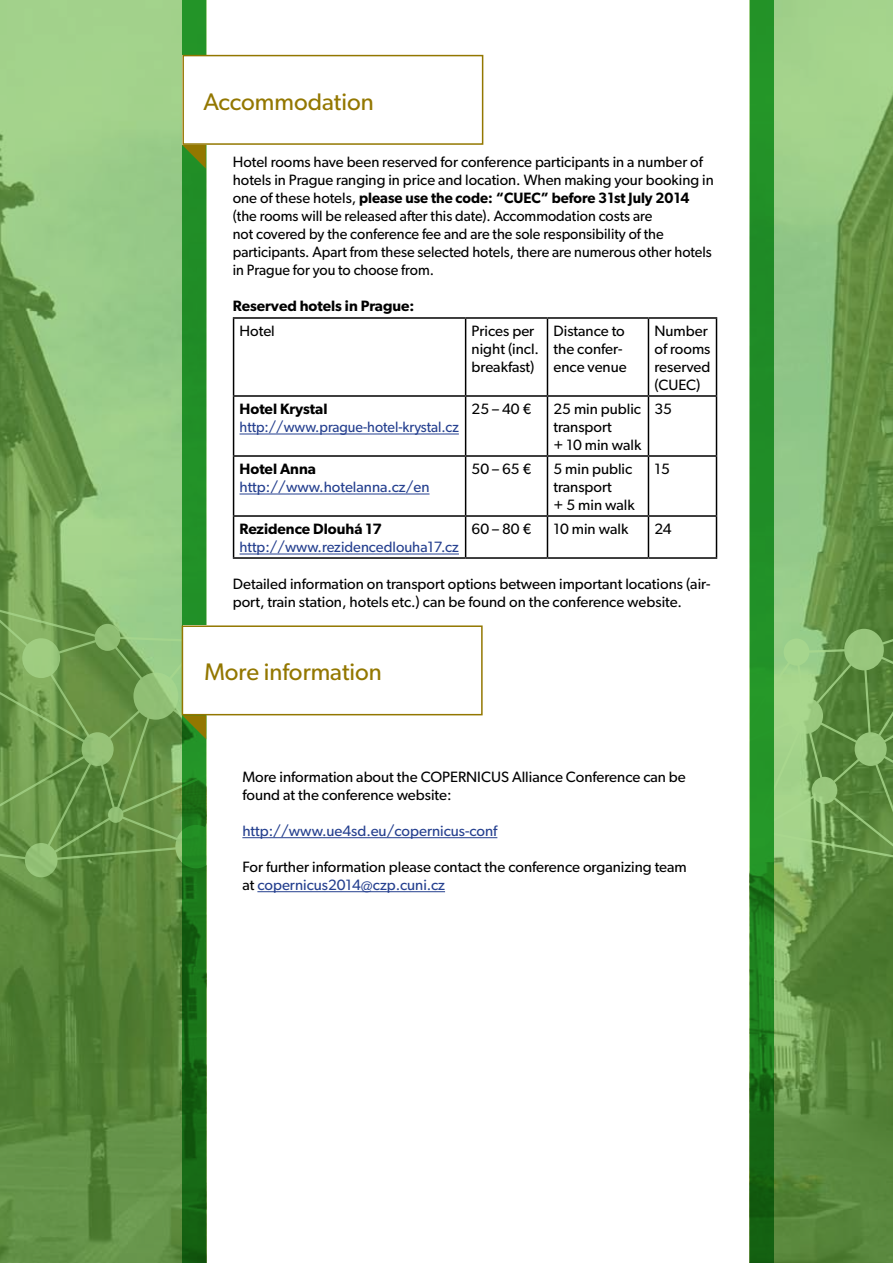
<style>
.page{position:relative;width:893px;height:1263px;background:#fff}
.page>*{position:absolute;margin:0;border:0;box-sizing:border-box;transform-origin:0 0}
.t1{font:24px "Gibson";color:#937700}
.t2{font:15px/18px "Gibson";color:#000}
.t3{font:15px "Gibson";color:#25408f}
.t4{font:600 15px "Gibson";color:#000}
.t5{font:15px "Gibson";color:#25408f;scale:.95 1}
.s1{font-weight:600}
.s2{color:#25408f}
</style>
<div class="page">
<svg style="left:0;top:0;width:182px;height:1263px;background:#79a85f"></svg>
<svg style="left:182px;top:0;width:24px;height:1263px;background:#1c7d1e"></svg>
<div style="left:182px;top:55px;width:300px;height:90px;background:#fff"></div>
<div style="left:182px;top:55px;width:301px;height:90px;border:2px solid #937700"></div>
<svg style="left:182px;top:145px;width:24px;height:24px"></svg>
<svg style="left:182px;top:715px;width:24px;height:24px"></svg>
<svg style="left:749px;top:0;width:144px;height:1263px;background:#75a45b"></svg>
<svg style="left:750px;top:0;width:24px;height:1263px;background:#1f8622"></svg>
<div style="left:183px;top:625px;width:300px;height:90px;background:#fff"></div>
<div style="left:182px;top:625px;width:301px;height:90px;border:2px solid #937700"></div>
<hr style="left:233px;top:317px;width:233px;height:2px;background:#000">
<hr style="left:233px;top:319px;width:1px;height:76px;background:#000">
<hr style="left:466px;top:317px;width:81px;height:2px;background:#000">
<hr style="left:465px;top:319px;width:1px;height:76px;background:#000">
<hr style="left:547px;top:317px;width:101px;height:2px;background:#000">
<hr style="left:547px;top:319px;width:1px;height:76px;background:#000">
<hr style="left:648px;top:317px;width:69px;height:2px;background:#000">
<hr style="left:648px;top:319px;width:1px;height:76px;background:#000">
<hr style="left:716px;top:319px;width:1px;height:76px;background:#000">
<hr style="left:233px;top:395px;width:233px;height:2px;background:#000">
<hr style="left:233px;top:397px;width:1px;height:58px;background:#000">
<hr style="left:466px;top:395px;width:81px;height:2px;background:#000">
<hr style="left:465px;top:397px;width:1px;height:58px;background:#000">
<hr style="left:547px;top:395px;width:101px;height:2px;background:#000">
<hr style="left:547px;top:397px;width:1px;height:58px;background:#000">
<hr style="left:648px;top:395px;width:69px;height:2px;background:#000">
<hr style="left:648px;top:397px;width:1px;height:58px;background:#000">
<hr style="left:716px;top:397px;width:1px;height:58px;background:#000">
<hr style="left:233px;top:455px;width:233px;height:2px;background:#000">
<hr style="left:233px;top:457px;width:1px;height:58px;background:#000">
<hr style="left:466px;top:455px;width:81px;height:2px;background:#000">
<hr style="left:465px;top:457px;width:1px;height:58px;background:#000">
<hr style="left:547px;top:455px;width:101px;height:2px;background:#000">
<hr style="left:547px;top:457px;width:1px;height:58px;background:#000">
<hr style="left:648px;top:455px;width:69px;height:2px;background:#000">
<hr style="left:648px;top:457px;width:1px;height:58px;background:#000">
<hr style="left:716px;top:457px;width:1px;height:58px;background:#000">
<hr style="left:233px;top:515px;width:233px;height:2px;background:#000">
<hr style="left:233px;top:517px;width:1px;height:40px;background:#000">
<hr style="left:466px;top:515px;width:81px;height:2px;background:#000">
<hr style="left:465px;top:517px;width:1px;height:40px;background:#000">
<hr style="left:547px;top:515px;width:101px;height:2px;background:#000">
<hr style="left:547px;top:517px;width:1px;height:40px;background:#000">
<hr style="left:648px;top:515px;width:69px;height:2px;background:#000">
<hr style="left:648px;top:517px;width:1px;height:40px;background:#000">
<hr style="left:716px;top:517px;width:1px;height:40px;background:#000">
<hr style="left:233px;top:557px;width:233px;height:2px;background:#000">
<hr style="left:466px;top:557px;width:81px;height:2px;background:#000">
<hr style="left:547px;top:557px;width:101px;height:2px;background:#000">
<hr style="left:648px;top:557px;width:69px;height:2px;background:#000">
<hr style="left:240px;top:434px;width:219px;height:1px;background:#25408f">
<hr style="left:240px;top:494px;width:190px;height:1px;background:#25408f">
<hr style="left:240px;top:554px;width:219px;height:1px;background:#25408f">
<hr style="left:242px;top:837px;width:255px;height:1px;background:#25408f">
<hr style="left:257px;top:891px;width:188px;height:1px;background:#25408f">
<h1 class="t1" style="left:203px;top:87px;width:172px">Accommodation</h1>
<p class="t2" style="left:233px;top:153px;width:482px">Hotel rooms have been reserved for conference participants in a number of hotels in Prague ranging in price and location. When making your booking in one of these hotels, <span class="s1">please use the code: “CUEC” before 31st July 2014 </span>(the rooms will be released after this date). Accommodation costs are<br>not covered by the conference fee and are the sole responsibility of the participants. Apart from these selected hotels, there are numerous other hotels in Prague for you to choose from.</p>
<p class="t4" style="left:233px;top:297px;width:183px">Reserved hotels in Prague:</p>
<p class="t2" style="left:240px;top:322px;width:37px">Hotel</p>
<p class="t2" style="left:472px;top:322px;width:69px">Prices per night (incl. breakfast)</p>
<p class="t2" style="left:553px;top:322px;width:75px">Distance to the confer&shy;ence venue</p>
<p class="t2" style="left:654px;top:322px;width:58px">Number of rooms reserved (CUEC)</p>
<p class="t4" style="left:240px;top:400px;width:89px">Hotel Krystal</p>
<p class="t5" style="left:240px;top:418px;width:232px">http://www.prague-hotel-krystal.cz</p>
<p class="t2" style="left:472px;top:400px;width:61px">25 – 40 €</p>
<p class="t2" style="left:553px;top:400px;width:89px">25 min public transport<br>+ 10 min walk</p>
<p class="t2" style="left:654px;top:400px;width:19px">35</p>
<p class="t4" style="left:240px;top:460px;width:78px">Hotel Anna</p>
<p class="t3" style="left:240px;top:478px;width:191px">http://www.hotelanna.cz/en</p>
<p class="t4" style="left:240px;top:520px;width:144px">Rezidence Dlouhá 17</p>
<p class="t3" style="left:240px;top:538px;width:221px">http://www.rezidencedlouha17.cz</p>
<p class="t2" style="left:472px;top:460px;width:61px">50 – 65 €</p>
<p class="t2" style="left:553px;top:460px;width:83px">5 min public transport<br>+ 5 min walk</p>
<p class="t2" style="left:654px;top:460px;width:17px">15</p>
<p class="t2" style="left:472px;top:520px;width:61px">60 – 80 €</p>
<p class="t2" style="left:553px;top:520px;width:76px">10 min walk</p>
<p class="t2" style="left:654px;top:520px;width:19px">24</p>
<p class="t2" style="left:233px;top:574px;width:479px">Detailed information on transport options between important locations (air&shy;port, train station, hotels etc.) can be found on the conference website.</p>
<h1 class="t1" style="left:204px;top:657px;width:179px">More information</h1>
<p class="t2" style="left:242px;top:767px;width:445px">More information about the COPERNICUS Alliance Conference can be found at the conference website:</p>
<p class="t3" style="left:242px;top:821px;width:257px">http://www.ue4sd.eu/copernicus-conf</p>
<p class="t2" style="left:242px;top:857px;width:446px">For further information please contact the conference organizing team at <span class="s2">copernicus2014@czp.cuni.cz</span></p>
</div>
